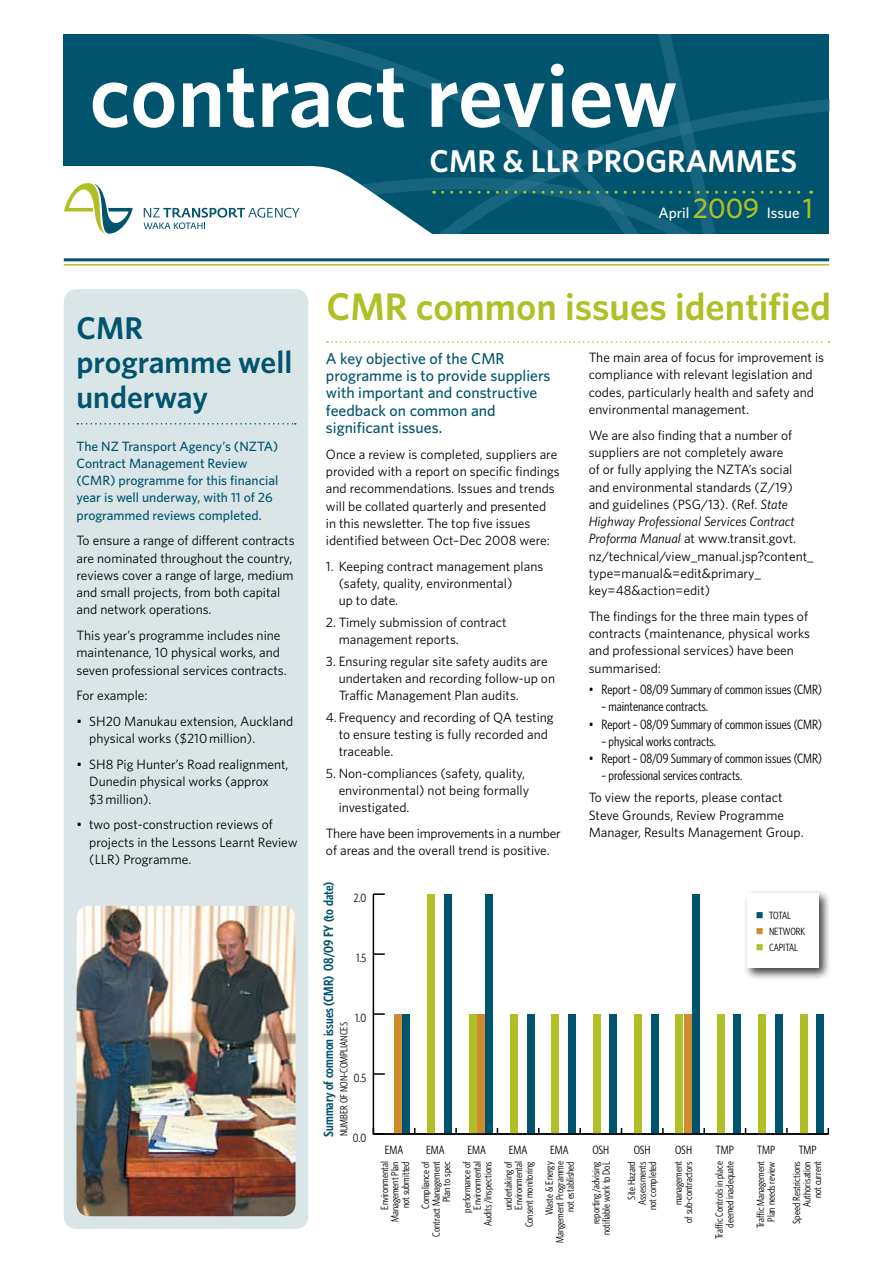
<style>
.page{position:relative;width:893px;height:1263px;background:#fff}
.page>*{position:absolute;margin:0;border:0;box-sizing:border-box;transform-origin:0 0}
.t1{font:600 90px "Whitney";color:#fff}
.t2{font:600 38.4px "Whitney";color:#afbf25}
.t3{font:600 31.5px/34.5px "Whitney";color:#00546e}
.t4{font:600 31.5px "Whitney";color:#fff}
.t5{font:500 15.75px/17.2px "Whitney";color:#00546e}
.t6{font:500 15px "Whitney";color:#fff}
.t7{font:13.5px/17.2px "Whitney";color:#000}
.t8{font:13.5px "Whitney Condensed";color:#000}
.t9{font:500 13.5px/17.2px "Whitney";color:#00546e}
.t10{font:13.5px/17.2px "Whitney";letter-spacing:-.02em;color:#000}
.t11{font:600 13.5px "Whitney Condensed";color:#00546e}
.t12{font:12px "Whitney Condensed";color:#000}
.t13{font:10.5px/10.5px "Whitney Condensed";color:#000;text-align:right}
.s1{font-size:28.5px;color:#afbf25}
.s2{font-style:italic}
.s3{color:#00546e}
.s4{color:#cf8b2d}
.s5{color:#afbf25}
</style>
<div class="page">
<svg style="left:63px;top:211px;width:418px;height:55px"></svg>
<hr style="left:64px;top:264px;width:765px;height:2px;background:#afbf25">
<hr style="left:64px;top:258px;width:765px;height:3px;background:#00546e">
<hr style="left:373px;top:894px;width:1px;height:240px;background:#000">
<svg style="left:374px;top:1073px;width:11px;height:2px"></svg>
<svg style="left:374px;top:1013px;width:11px;height:2px"></svg>
<svg style="left:374px;top:953px;width:11px;height:2px"></svg>
<svg style="left:373px;top:893px;width:12px;height:2px"></svg>
<div style="left:403px;top:1014px;width:7px;height:120px;background:#00546e"></div>
<div style="left:444px;top:894px;width:8px;height:240px;background:#00546e"></div>
<div style="left:485px;top:894px;width:8px;height:240px;background:#00546e"></div>
<div style="left:527px;top:1014px;width:7px;height:120px;background:#00546e"></div>
<div style="left:568px;top:1014px;width:8px;height:120px;background:#00546e"></div>
<div style="left:609px;top:1014px;width:8px;height:120px;background:#00546e"></div>
<div style="left:651px;top:1014px;width:7px;height:120px;background:#00546e"></div>
<div style="left:692px;top:894px;width:8px;height:240px;background:#00546e"></div>
<div style="left:734px;top:1014px;width:7px;height:120px;background:#00546e"></div>
<div style="left:775px;top:1014px;width:7px;height:120px;background:#00546e"></div>
<div style="left:816px;top:1014px;width:8px;height:120px;background:#00546e"></div>
<div style="left:394px;top:1014px;width:8px;height:120px;background:#cf8b2d"></div>
<div style="left:477px;top:1014px;width:8px;height:120px;background:#cf8b2d"></div>
<div style="left:684px;top:1014px;width:7px;height:120px;background:#cf8b2d"></div>
<div style="left:428px;top:894px;width:7px;height:240px;background:#afbf25"></div>
<div style="left:469px;top:1014px;width:7px;height:120px;background:#afbf25"></div>
<div style="left:510px;top:1014px;width:8px;height:120px;background:#afbf25"></div>
<div style="left:552px;top:1014px;width:7px;height:120px;background:#afbf25"></div>
<div style="left:593px;top:1014px;width:7px;height:120px;background:#afbf25"></div>
<div style="left:634px;top:1014px;width:8px;height:120px;background:#afbf25"></div>
<div style="left:676px;top:1014px;width:7px;height:120px;background:#afbf25"></div>
<div style="left:717px;top:1014px;width:7px;height:120px;background:#afbf25"></div>
<div style="left:758px;top:1014px;width:8px;height:120px;background:#afbf25"></div>
<div style="left:800px;top:1014px;width:7px;height:120px;background:#afbf25"></div>
<hr style="left:373px;top:1133px;width:456px;height:2px;background:#000">
<div style="left:64px;top:289px;width:244px;height:940px;background:#dae5e8;border-radius:13px"></div>
<svg style="left:77px;top:423px;width:219px;height:1px"></svg>
<svg style="left:64px;top:34px;width:765px;height:200px;background:#246c82"></svg>
<img style="left:77px;top:906px;width:219px;height:310px">
<svg style="left:327px;top:341px;width:502px;height:2px"></svg>
<div style="left:743px;top:889px;width:95px;height:98px;background:#000;opacity:.75"></div>
<div style="left:747px;top:893px;width:72px;height:75px;background:#fff"></div>
<h1 class="t1" style="left:89px;top:36px;width:590px">contract review</h1>
<h3 class="t4" style="left:429px;top:140px;width:369px">CMR &amp; llr programm es</h3>
<p class="t6" style="left:658px;top:203px;width:156px">April <span class="s1">2009</span> Issue <span class="s1">1</span></p>
<h3 class="t3" style="left:77px;top:310px;width:217px">CMR programme well underway</h3>
<p class="t9" style="left:77px;top:437px;width:203px">The NZ Transport Agency’s (NZTA)<br>Contract Management Review (CMR) programme for this financial year is well underway, with 11 of 26 programmed reviews completed.</p>
<p class="t7" style="left:77px;top:532px;width:220px">To ensure a range of different contracts are nominated throughout the country, reviews cover a range of large, medium and small projects, from both capital and network operations.</p>
<p class="t7" style="left:77px;top:626px;width:212px">This year’s programme includes nine maintenance, 10 physical works, and seven professional services contracts.</p>
<p class="t7" style="left:77px;top:687px;width:73px">For example:</p>
<p class="t7" style="left:89px;top:712px;width:205px;text-indent:-13px">• SH20 Manukau extension, Auckland physical works ($210 million).</p>
<p class="t7" style="left:89px;top:755px;width:201px;text-indent:-13px">• SH8 Pig Hunter’s Road realignment,<br>Dunedin physical works (approx<br>$3 million).</p>
<p class="t7" style="left:89px;top:816px;width:210px;text-indent:-13px">• two post-construction reviews of projects in the Lessons Learnt Review (LLR) Programme.</p>
<h2 class="t2" style="left:326px;top:281px;width:506px">CMR common issues identified</h2>
<p class="t5" style="left:326px;top:350px;width:226px">A key objective of the CMR programme is to provide suppliers with important and constructive feedback on common and significant issues.</p>
<p class="t7" style="left:326px;top:445px;width:235px">Once a review is completed, suppliers are provided with a report on specific findings and recommendations. Issues and trends will be collated quarterly and presented in this newsletter. The top five issues identified between Oct–Dec 2008 were:</p>
<p class="t7" style="left:339px;top:557px;width:206px;text-indent:-13px">1. Keeping contract management plans (safety, quality, environmental)<br>up to date.</p>
<p class="t7" style="left:339px;top:613px;width:170px;text-indent:-13px">2. Timely submission of contract management reports.</p>
<p class="t7" style="left:339px;top:652px;width:218px;text-indent:-13px">3. Ensuring regular site safety audits are undertaken and recording follow-up on<br>Traffic Management Plan audits.</p>
<p class="t7" style="left:339px;top:708px;width:217px;text-indent:-13px">4. Frequency and recording of QA testing to ensure testing is fully recorded and traceable.</p>
<p class="t7" style="left:339px;top:764px;width:192px;text-indent:-13px">5. Non-compliances (safety, quality, environmental) not being formally investigated.</p>
<p class="t10" style="left:326px;top:824px;width:236px">There have been improvements in a number of areas and the overall trend is positive.</p>
<p class="t7" style="left:589px;top:349px;width:237px">The main area of focus for improvement is compliance with relevant legislation and codes, particularly health and safety and environmental management.</p>
<p class="t7" style="left:589px;top:426px;width:226px">We are also finding that a number of suppliers are not completely aware<br>of or fully applying the NZTA’s social and environmental standards (Z/19) and guidelines (PSG/13). (Ref. <span class="s2">State Highway Professional Services Contract Proforma Manual</span> at www.transit.govt. nz/technical/view_manual.jsp?content_ type=manual&amp;=edit&amp;primary_ key=48&amp;action=edit)</p>
<p class="t7" style="left:589px;top:607px;width:223px">The findings for the three main types of contracts (maintenance, physical works and professional services) have been summarised:</p>
<p class="t8" style="left:589px;top:681px;width:235px">• Report – 08/09 Summary of common issues (CMR)</p>
<p class="t8" style="left:601px;top:699px;width:108px">– maintenance contracts.</p>
<p class="t8" style="left:589px;top:716px;width:235px">• Report – 08/09 Summary of common issues (CMR)</p>
<p class="t8" style="left:601px;top:733px;width:116px">– physical works contracts.</p>
<p class="t8" style="left:589px;top:750px;width:235px">• Report – 08/09 Summary of common issues (CMR)</p>
<p class="t8" style="left:601px;top:768px;width:142px">– professional services contracts.</p>
<p class="t7" style="left:589px;top:789px;width:216px">To view the reports, please contact<br>Steve Grounds, Review Programme<br>Manager, Results Management Group.</p>
<p class="t11" style="left:320px;top:1136px;width:256px;rotate:-90deg">Summary of common issues (CMR) 08/09 FY (to date)</p>
<p class="t12" style="left:354px;top:891px;width:14px">2.0</p>
<p class="t12" style="left:357px;top:951px;width:11px">1.5</p>
<p class="t12" style="left:356px;top:1011px;width:12px">1.0</p>
<p class="t13" style="left:338px;top:1136px;width:115px;rotate:-90deg">Number of non-compliances</p>
<p class="t12" style="left:354px;top:1071px;width:14px">0.5</p>
<p class="t12" style="left:353px;top:1130px;width:15px">0.0</p>
<p class="t13" style="left:756px;top:910px;width:37px"><span class="s3">■</span> TOTAL</p>
<p class="t13" style="left:756px;top:926px;width:51px"><span class="s4">■</span> NETWORK</p>
<p class="t13" style="left:756px;top:941px;width:43px"><span class="s5">■</span> CAPITAL</p>
<p class="t12" style="left:385px;top:1142px;width:20px">EMA</p>
<p class="t12" style="left:426px;top:1142px;width:20px">EMA</p>
<p class="t12" style="left:467px;top:1142px;width:20px">EMA</p>
<p class="t12" style="left:509px;top:1142px;width:20px">EMA</p>
<p class="t12" style="left:550px;top:1142px;width:20px">EMA</p>
<p class="t12" style="left:592px;top:1142px;width:18px">OSH</p>
<p class="t12" style="left:634px;top:1142px;width:18px">OSH</p>
<p class="t12" style="left:675px;top:1142px;width:18px">OSH</p>
<p class="t12" style="left:716px;top:1142px;width:19px">TMP</p>
<p class="t12" style="left:757px;top:1142px;width:19px">TMP</p>
<p class="t12" style="left:799px;top:1142px;width:19px">TMP</p>
<p class="t13" style="left:379px;top:1222px;width:62px;rotate:-90deg">Environmental<br>Management Plan not submitted</p>
<p class="t13" style="left:420px;top:1236px;width:77px;rotate:-90deg">Compliance of<br>Contract Management<br>Plan to spec</p>
<p class="t13" style="left:461px;top:1226px;width:66px;rotate:-90deg">performance of<br>Environmental<br>Audits /Inspections</p>
<p class="t13" style="left:502px;top:1227px;width:68px;rotate:-90deg">undertaking of<br>Environmental<br>Consent monitoring</p>
<p class="t13" style="left:544px;top:1243px;width:83px;rotate:-90deg">Waste &amp; Energy<br>Mangement Programme not established</p>
<p class="t13" style="left:590px;top:1235px;width:75px;rotate:-90deg">reporting /advising notifiable work to DoL</p>
<p class="t13" style="left:626px;top:1210px;width:50px;rotate:-90deg">Site Hazard<br>Assessments not completed</p>
<p class="t13" style="left:673px;top:1223px;width:63px;rotate:-90deg">management<br>of sub-contractors</p>
<p class="t13" style="left:714px;top:1239px;width:79px;rotate:-90deg">Traffic Controls in place deemed inadequate</p>
<p class="t13" style="left:755px;top:1228px;width:68px;rotate:-90deg">Traffic Management<br>Plan needs review</p>
<p class="t13" style="left:791px;top:1224px;width:64px;rotate:-90deg">Speed Restrictions<br>Authorisation<br>not current</p>
</div>
